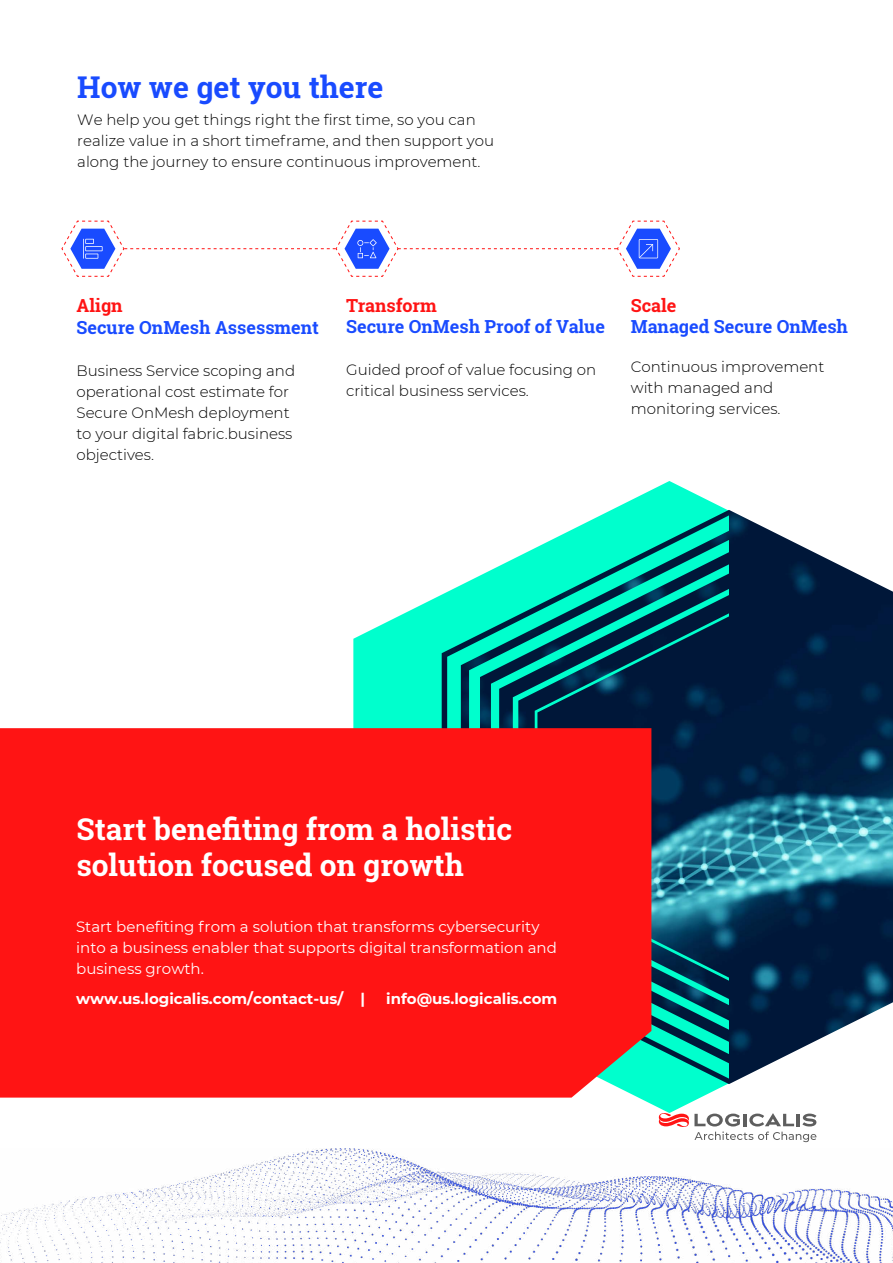
<style>
.page{position:relative;width:893px;height:1263px;background:#fff}
.page>*{position:absolute;margin:0;border:0;box-sizing:border-box;transform-origin:0 0}
.t1{font:700 30px/36px "Roboto Slab";color:#fff}
.t2{font:700 30px "Roboto Slab";color:#194bff}
.t3{font:700 18px "Roboto Slab";color:#194bff}
.t4{font:700 18px "Roboto Slab";color:#ff1414}
.t5{font:300 15px/21px "Montserrat";color:#000}
.t6{font:15px/21px "Montserrat";color:#fff}
.t7{font:700 15px "Montserrat";color:#fff}
.s1{font-style:inherit}
</style>
<div class="page">
<svg style="left:659px;top:1113px;width:157px;height:29px"></svg>
<svg style="left:353px;top:481px;width:375px;height:632px"></svg>
<svg style="left:61px;top:220px;width:619px;height:57px"></svg>
<img style="left:0;top:1148px;width:893px;height:115px">
<img style="left:442px;top:510px;width:451px;height:574px">
<div style="left:0;top:728px;width:651px;height:369px;background:#ff1414"></div>
<h1 class="t2" style="left:77px;top:67px;width:308px">How we get you there</h1>
<p class="t5" style="left:77px;top:109px;width:418px">We help you get things right the first time, so you can realize value in a short timeframe, and then support you along the journey to ensure continuous improvement.</p>
<p class="t4" style="left:77px;top:293px;width:48px">Align</p>
<p class="t3" style="left:77px;top:315px;width:244px">Secure OnMesh Assessment</p>
<p class="t5" style="left:77px;top:360px;width:220px">Business Service scoping and operational cost estimate for<br>Secure OnMesh deployment to your digital fabric.business objectives.</p>
<p class="t4" style="left:346px;top:293px;width:92px">Transform</p>
<p class="t3" style="left:346px;top:314px;width:260px">Secure OnMesh Proof of Value</p>
<p class="t5" style="left:346px;top:358px;width:252px">Guided proof of value focusing on critical business services.</p>
<p class="t4" style="left:631px;top:293px;width:47px">Scale</p>
<p class="t3" style="left:631px;top:314px;width:219px">Managed Secure OnMesh</p>
<p class="t5" style="left:631px;top:356px;width:195px">Continuous improvement with managed and monitoring services.</p>
<h1 class="t1" style="left:77px;top:811px;width:437px">Start benefiting from a holistic solution focused on growth</h1>
<p class="t6" style="left:76px;top:916px;width:482px"><span class="s1">S</span>tart benefiting from a solution that transforms cybersecurity into a business enabler that supports digital transformation and business growth.</p>
<p class="t7" style="left:76px;top:987px;width:290px">www.us.logicalis.com/contact-us/ |</p>
<p class="t7" style="left:386px;top:987px;width:173px">info@us.logicalis.com</p>
</div>
